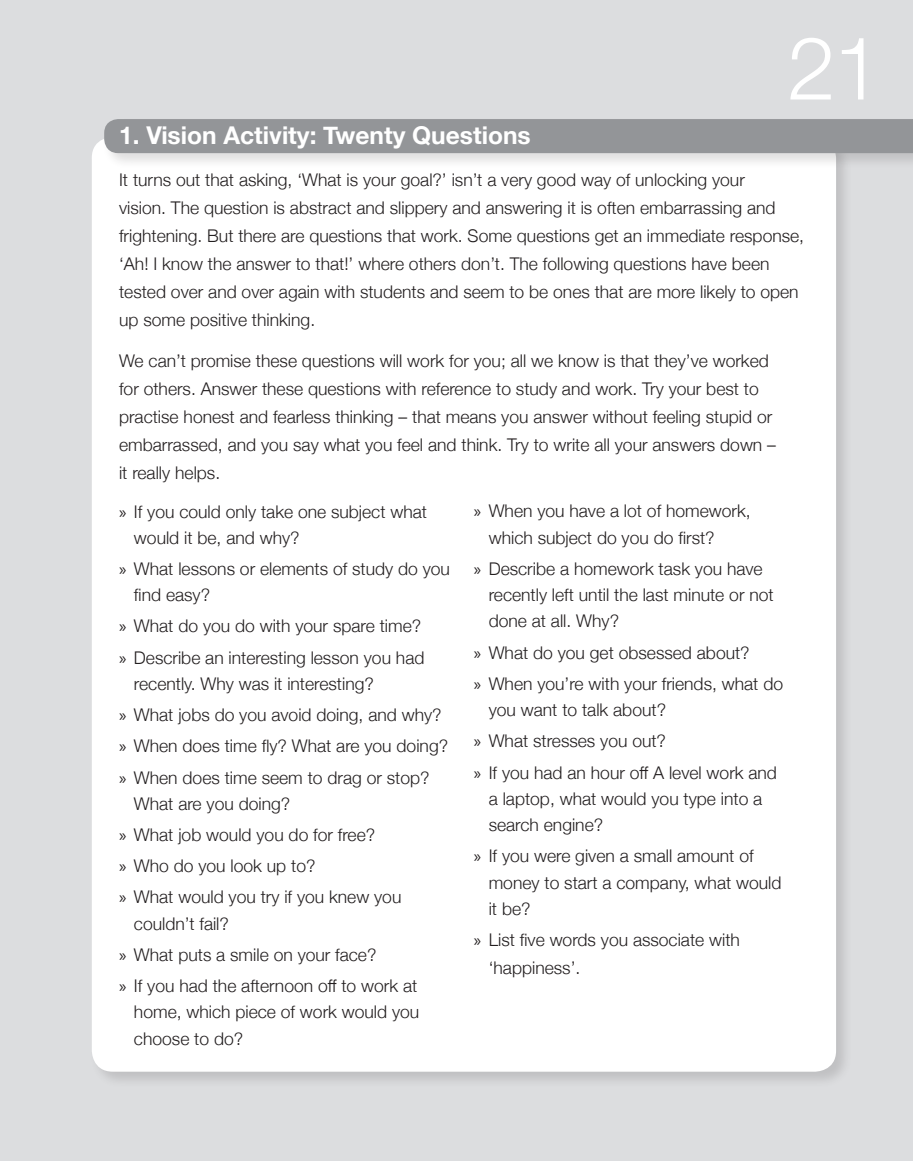
<style>
.page{position:relative;width:913px;height:1161px;background:#dcdddf}
.page>*{position:absolute;margin:0;border:0;box-sizing:border-box;transform-origin:0 0}
.t1{font:300 87.5px "Helvetica Neue";color:#fff}
.t2{font:700 24.5px "Helvetica Neue";color:#fff}
.t3{font:300 17.5px/31.2px "Helvetica Neue";color:#231f20}
.s1{font-family:"Myriad Pro";font-weight:400}
</style>
<div class="page">
<div style="left:89px;top:134px;width:764px;height:954px;background:#231f20;opacity:.15"></div>
<div style="left:92px;top:137px;width:744px;height:934px;background:#fff;border-radius:21px"></div>
<div style="left:102px;top:117px;width:811px;height:53px;background:#231f20;opacity:.15"></div>
<div style="left:104px;top:119px;width:809px;height:34px;background:#939598"></div>
<h1 class="t1" style="left:787px;top:-2px;width:96px">21</h1>
<h2 class="t2" style="left:119px;top:116px;width:413px">1. Vision Activity: Twenty Questions</h2>
<p class="t3" style="left:119px;top:165px;width:686px;line-height:28px">It turns out that asking, ‘What is your goal?’ isn’t a very good way of unlocking your<br>vision. The question is abstract and slippery and answering it is often embarrassing and frightening. But there are questions that work. Some questions get an immediate response, ‘Ah! I know the answer to that!’ where others don’t. The following questions have been tested over and over again with students and seem to be ones that are more likely to open up some positive thinking.</p>
<p class="t3" style="left:119px;top:345px;width:658px;line-height:28px">We can’t promise these questions will work for you; all we know is that they’ve worked for others. Answer these questions with reference to study and work. Try your best to practise honest and fearless thinking – that means you answer without feeling stupid or embarrassed, and you say what you feel and think. Try to write all your answers down – it really helps.</p>
<p class="t3" style="left:134px;top:497px;width:295px;line-height:26.2px;text-indent:-15px"><span class="s1">»</span> If you could only take one subject what would it be, and why?</p>
<p class="t3" style="left:134px;top:554px;width:317px;line-height:26.2px;text-indent:-15px"><span class="s1">»</span> What lessons or elements of study do you find easy?</p>
<p class="t3" style="left:119px;top:609px;width:307px"><span class="s1">»</span> What do you do with your spare time? <span class="s1">»</span> Describe an interesting lesson you had</p>
<p class="t3" style="left:119px;top:667px;width:330px;text-indent:15px">recently. Why was it interesting?<br><span class="s1">»</span> What jobs do you avoid doing, and why? <span class="s1">»</span> When does time fly? What are you doing? <span class="s1">»</span> When does time seem to drag or stop?</p>
<p class="t3" style="left:119px;top:787px;width:284px;text-indent:15px">What are you doing?<br><span class="s1">»</span> What job would you do for free?<br><span class="s1">»</span> Who do you look up to?<br><span class="s1">»</span> What would you try if you knew you</p>
<p class="t3" style="left:119px;top:906px;width:300px;text-indent:15px">couldn’t fail?<br><span class="s1">»</span> What puts a smile on your face?<br><span class="s1">»</span> If you had the afternoon off to work at</p>
<p class="t3" style="left:134px;top:998px;width:287px;line-height:26.2px">home, which piece of work would you choose to do?</p>
<p class="t3" style="left:489px;top:497px;width:263px;line-height:26.2px;text-indent:-15px"><span class="s1">»</span> When you have a lot of homework, which subject do you do first?</p>
<p class="t3" style="left:489px;top:554px;width:286px;line-height:26.2px;text-indent:-15px"><span class="s1">»</span> Describe a homework task you have recently left until the last minute or not done at all. Why?</p>
<p class="t3" style="left:474px;top:635px;width:311px"><span class="s1">»</span> What do you get obsessed about?<br><span class="s1">»</span> When you’re with your friends, what do</p>
<p class="t3" style="left:474px;top:693px;width:305px;text-indent:15px">you want to talk about?<br><span class="s1">»</span> What stresses you out?<br><span class="s1">»</span> If you had an hour off A level work and</p>
<p class="t3" style="left:489px;top:784px;width:275px;line-height:26.2px">a laptop, what would you type into a search engine?</p>
<p class="t3" style="left:489px;top:841px;width:294px;line-height:26.2px;text-indent:-15px"><span class="s1">»</span> If you were given a small amount of money to start a company, what would it be?</p>
<p class="t3" style="left:489px;top:924px;width:253px;line-height:28px;text-indent:-15px"><span class="s1">»</span> List five words you associate with ‘happiness’.</p>
</div>
